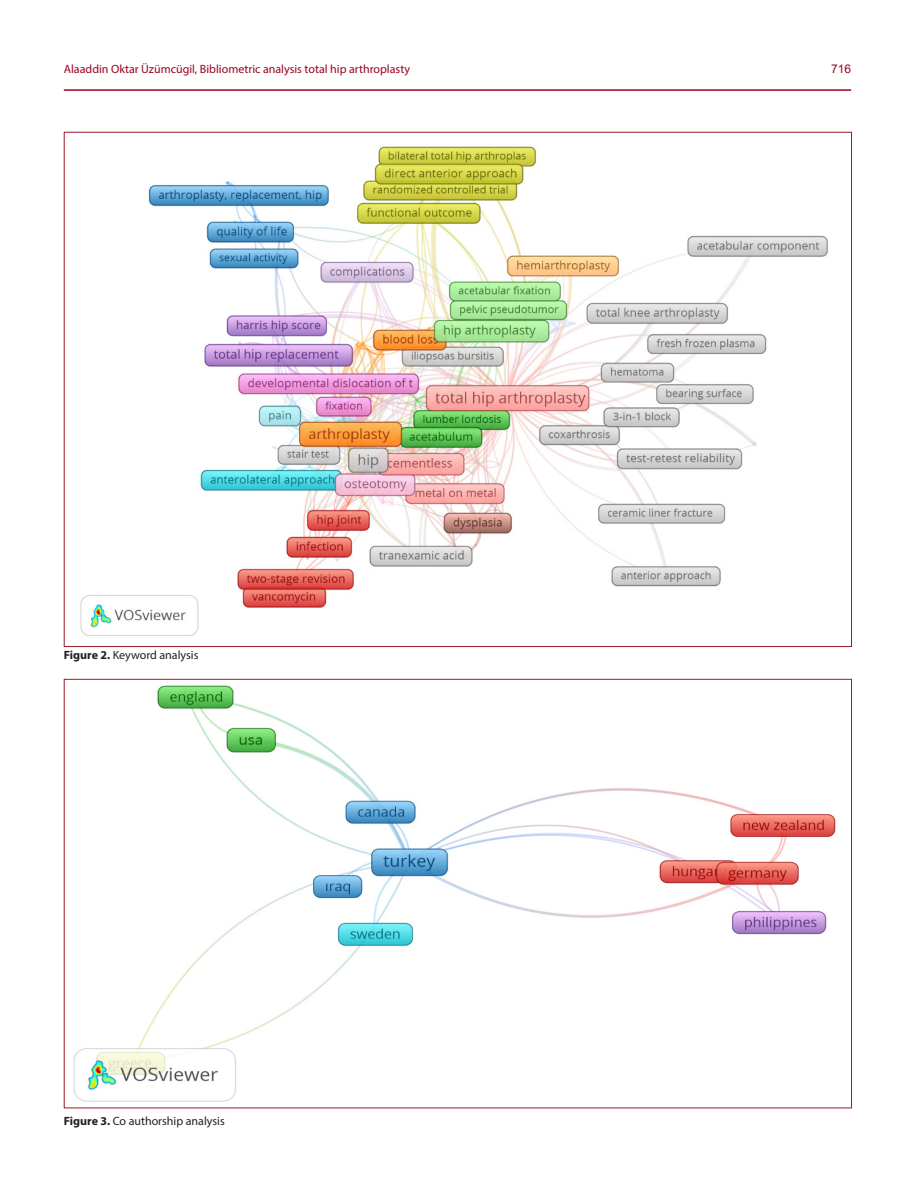
<style>
.page{position:relative;width:915px;height:1191px;background:#fff}
.page>*{position:absolute;margin:0;border:0;box-sizing:border-box;transform-origin:0 0}
.t1{font:12px "Myriad Pro";color:#990323}
.TABLO{font:12px "Myriad Pro";color:#231f20}
.t2{font:12px "Arial";color:#990323}
.s1{font-weight:700}
</style>
<div class="page">
<hr style="left:64px;top:89px;width:786px;height:2px;background:#990323">
<img style="left:80px;top:146px;width:748px;height:490px">
<img style="left:73px;top:685px;width:763px;height:417px">
<p class="t1" style="left:64px;top:61px;width:347px">Alaaddin Oktar Üzümcügil, Bibliometric analysis total hip arthroplasty</p>
<p class="t2" style="left:830px;top:60px;width:22px">716</p>
<p class="TABLO" style="left:64px;top:647px;width:136px"><span class="s1">Figure 2.</span> Keyword analysis</p>
<p class="TABLO" style="left:64px;top:1113px;width:162px"><span class="s1">Figure 3.</span> Co authorship analysis</p>
</div>
